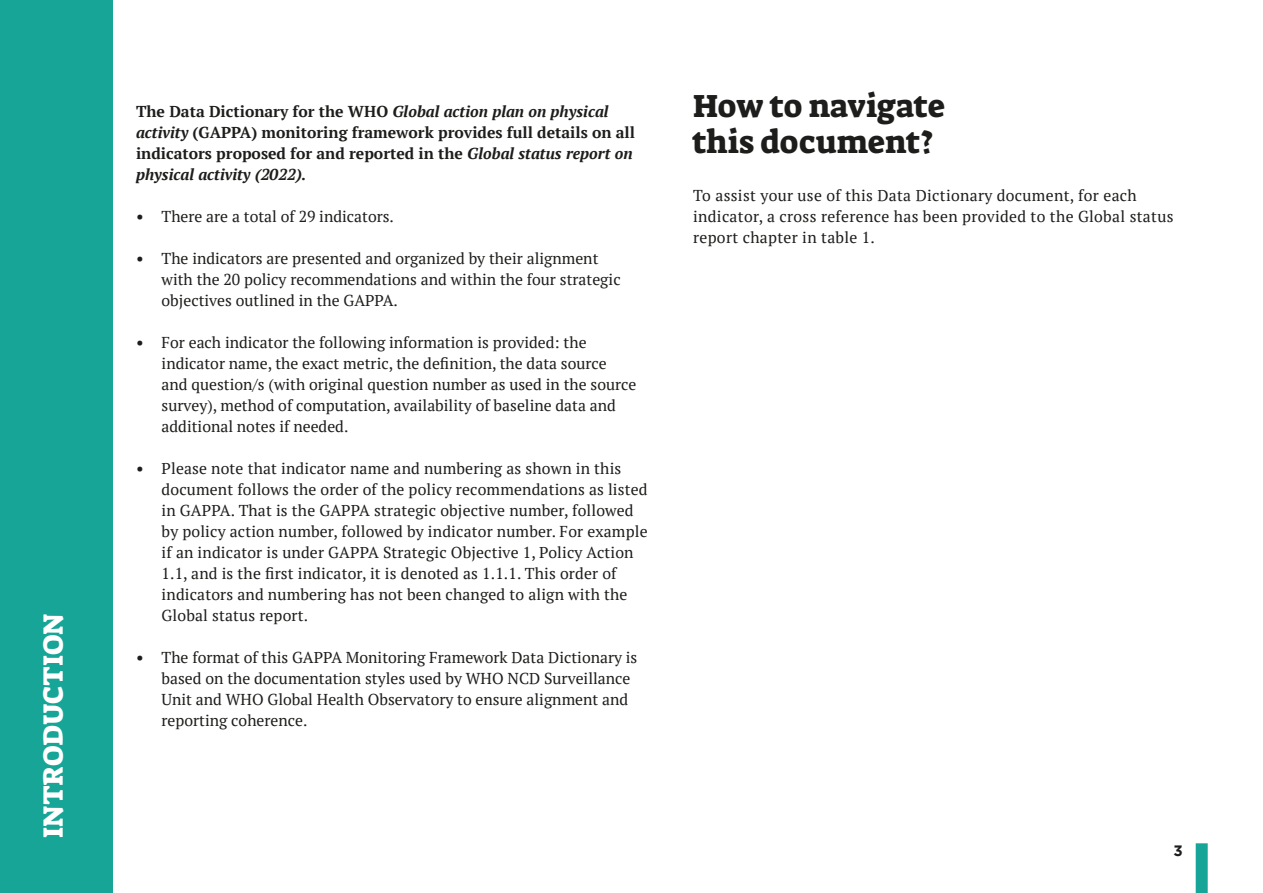
<style>
.page{position:relative;width:1263px;height:893px;background:#fff}
.page>*{position:absolute;margin:0;border:0;box-sizing:border-box;transform-origin:0 0}
.t1{font:32.55px/35.8px "Suez One";color:#1d1d1b}
.t2{font:28.5px "Suez One";letter-spacing:-.005em;color:#fff}
.t3{font:15.75px/21px "PT Serif";color:#1d1d1b}
.t4{font:700 15.75px/21px "PT Serif";color:#1d1d1b}
.t5{font:15.75px/21px "PT Serif";letter-spacing:.02em;color:#1d1d1b}
.t6{font:700 15px "Gotham";color:#1d1d1b}
.s1{font-style:italic}
.s2{font-weight:700}
</style>
<div class="page">
<div style="left:0;top:0;width:113px;height:893px;background:#16a597"></div>
<div style="left:1196px;top:843px;width:12px;height:50px;background:#16a597"></div>
<h2 class="t2" style="left:35px;top:838px;width:226px;rotate:-90deg">INTRODUCTION</h2>
<p class="t4" style="left:136px;top:101px;width:500px">The Data Dictionary for the WHO <span class="s1">Global action plan on physical activity</span> (GAPPA) monitoring framework provides full details on all indicators proposed for and reported in the <span class="s1">Global status report on physical activity (2022).</span></p>
<p class="t3" style="left:136px;top:206px;width:259px"><span class="s2">•</span> There are a total of 29 indicators.</p>
<p class="t3" style="left:162px;top:248px;width:461px;text-indent:-26px"><span class="s2">•</span> The indicators are presented and organized by their alignment with the 20 policy recommendations and within the four strategic objectives outlined in the GAPPA.</p>
<p class="t3" style="left:162px;top:332px;width:476px;text-indent:-26px"><span class="s2">•</span> For each indicator the following information is provided: the indicator name, the exact metric, the definition, the data source and question/s (with original question number as used in the source survey), method of computation, availability of baseline data and additional notes if needed.</p>
<p class="t3" style="left:162px;top:458px;width:488px;text-indent:-26px"><span class="s2">•</span> Please note that indicator name and numbering as shown in this document follows the order of the policy recommendations as listed in GAPPA. That is the GAPPA strategic objective number, followed by policy action number, followed by indicator number. For example if an indicator is under GAPPA Strategic Objective 1, Policy Action 1.1, and is the first indicator, it is denoted as 1.1.1. This order of indicators and numbering has not been changed to align with the Global status report.</p>
<p class="t3" style="left:162px;top:647px;width:477px;text-indent:-26px"><span class="s2">•</span> The format of this GAPPA Monitoring Framework Data Dictionary is based on the documentation styles used by WHO NCD Surveillance Unit and WHO Global Health Observatory to ensure alignment and reporting coherence.</p>
<h1 class="t1" style="left:693px;top:88px;width:253px">How to navigate this document?</h1>
<p class="t5" style="left:693px;top:185px;width:482px">To assist your use of this Data Dictionary document, for each indicator, a cross reference has been provided to the Global status report chapter in table 1.</p>
<p class="t6" style="left:1173px;top:840px;width:11px">3</p>
</div>
